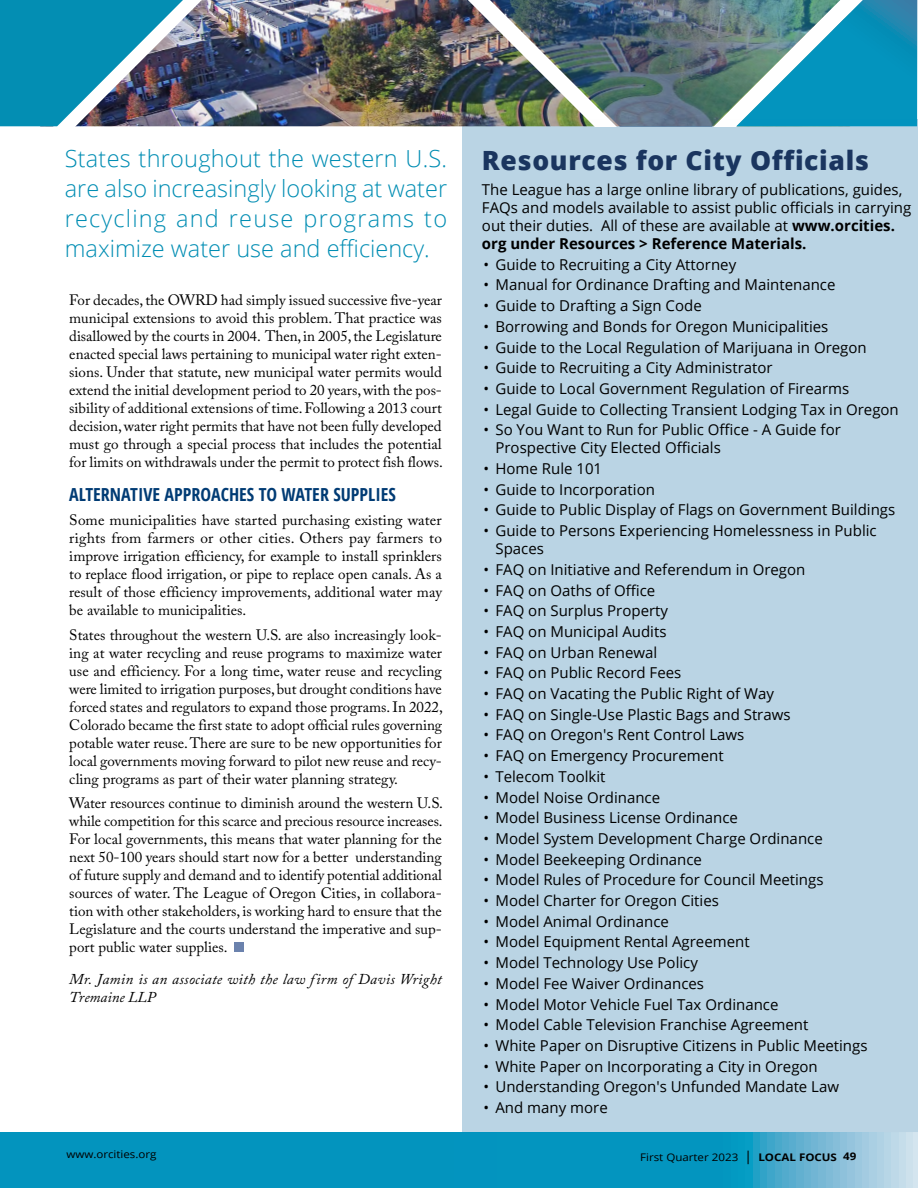
<style>
.page{position:relative;width:918px;height:1188px;background:#fff}
.page>*{position:absolute;margin:0;border:0;box-sizing:border-box;transform-origin:0 0}
.t1{font:800 26.55px "Open Sans";letter-spacing:.025em;color:#1a355f}
.t2{font:300 23.55px/30px "Open Sans";color:#008db3;text-align:justify}
.Body_text{font:700 condensed 18px "Open Sans";color:#003b74}
.Body_text-2{font:15px/18px "Adobe Caslon Pro";color:#000;text-align:justify}
.Paragraph_Style_1{font:15px/18px "Open Sans";color:#000}
.Body_text-3{font:italic 15px/18px "Adobe Caslon Pro";letter-spacing:.02em;color:#000}
.t3{font:10.5px "Open Sans";color:#000;scale:1.1 1}
.s1{font-weight:700}
.s2{font-size:13.5px}
</style>
<div class="page">
<div style="left:234px;top:942px;width:10px;height:10px;background:#6b82ad"></div>
<div style="left:462px;top:119px;width:456px;height:1013px;background:#bad4e4"></div>
<img style="left:209px;top:0;width:32px;height:126px">
<img style="left:241px;top:0;width:105px;height:126px">
<img style="left:0;top:0;width:209px;height:126px">
<img style="left:346px;top:0;width:572px;height:126px">
<svg style="left:0;top:1132px;width:918px;height:56px"></svg>
<p class="t2" style="left:65px;top:143px;width:384px">States throughout the western U.S. are also increasingly looking at water recycling and reuse programs to maximize water use and efficiency.</p>
<p class="Body_text-2" style="left:69px;top:291px;width:375px">For decades, the OWRD had simply issued successive five-year municipal extensions to avoid this problem. That practice was disallowed by the courts in 2004. Then, in 2005, the Legislature enacted special laws pertaining to municipal water right exten&shy;sions. Under that statute, new municipal water permits would extend the initial development period to 20 years, with the pos&shy;sibility of additional extensions of time. Following a 2013 court decision, water right permits that have not been fully developed must go through a special process that includes the potential for limits on withdrawals under the permit to protect fish flows.</p>
<p class="Body_text" style="left:69px;top:482px;width:328px">ALTERNATIVE APPROACHES TO WATER SUPPLIES</p>
<p class="Body_text-2" style="left:69px;top:511px;width:374px">Some municipalities have started purchasing existing water rights from farmers or other cities. Others pay farmers to improve irrigation efficiency, for example to install sprinklers to replace flood irrigation, or pipe to replace open canals. As a result of those efficiency improvements, additional water may be available to municipalities.</p>
<p class="Body_text-2" style="left:69px;top:625px;width:375px">States throughout the western U.S. are also increasingly look&shy;ing at water recycling and reuse programs to maximize water use and efficiency. For a long time, water reuse and recycling were limited to irrigation purposes, but drought conditions have forced states and regulators to expand those programs. In 2022, Colorado became the first state to adopt official rules governing potable water reuse. There are sure to be new opportunities for local governments moving forward to pilot new reuse and recy&shy;cling programs as part of their water planning strategy.</p>
<p class="Body_text-2" style="left:69px;top:794px;width:375px">Water resources continue to diminish around the western U.S. while competition for this scarce and precious resource increases.<br>For local governments, this means that water planning for the next 50-100 years should start now for a better understanding of future supply and demand and to identify potential additional sources of water. The League of Oregon Cities, in collabora&shy;tion with other stakeholders, is working hard to ensure that the Legislature and the courts understand the imperative and sup&shy;port public water supplies.</p>
<p class="Body_text-3" style="left:69px;top:969px;width:374px">Mr. Jamin is an associate with the law firm of Davis Wright<br>Tremaine LLP</p>
<p class="t1" style="left:482px;top:140px;width:389px">Resources for City Officials</p>
<p class="Paragraph_Style_1" style="left:482px;top:180px;width:431px">The League has a large online library of publications, guides, FAQs and models available to assist public officials in carrying out their duties. All of these are available at <span class="s1">www.orcities. org under Resources &gt; Reference Materials.</span></p>
<p class="Paragraph_Style_1" style="left:483px;top:255px;width:254px">• Guide to Recruiting a City Attorney</p>
<p class="Paragraph_Style_1" style="left:483px;top:276px;width:353px">• Manual for Ordinance Drafting and Maintenance</p>
<p class="Paragraph_Style_1" style="left:483px;top:296px;width:220px">• Guide to Drafting a Sign Code</p>
<p class="Paragraph_Style_1" style="left:483px;top:317px;width:347px">• Borrowing and Bonds for Oregon Municipalities</p>
<p class="Paragraph_Style_1" style="left:483px;top:338px;width:385px">• Guide to the Local Regulation of Marijuana in Oregon</p>
<p class="Paragraph_Style_1" style="left:483px;top:358px;width:291px">• Guide to Recruiting a City Administrator</p>
<p class="Paragraph_Style_1" style="left:483px;top:379px;width:367px">• Guide to Local Government Regulation of Firearms</p>
<p class="Paragraph_Style_1" style="left:483px;top:400px;width:417px">• Legal Guide to Collecting Transient Lodging Tax in Oregon</p>
<p class="Paragraph_Style_1" style="left:495px;top:420px;width:347px;text-indent:-12px">• So You Want to Run for Public Office - A Guide for<br>Prospective City Elected Officials</p>
<p class="Paragraph_Style_1" style="left:483px;top:459px;width:120px">• Home Rule 101</p>
<p class="Paragraph_Style_1" style="left:483px;top:480px;width:173px">• Guide to Incorporation</p>
<p class="Paragraph_Style_1" style="left:483px;top:501px;width:413px">• Guide to Public Display of Flags on Government Buildings</p>
<p class="Paragraph_Style_1" style="left:495px;top:521px;width:383px;text-indent:-12px">• Guide to Persons Experiencing Homelessness in Public<br>Spaces</p>
<p class="Paragraph_Style_1" style="left:483px;top:560px;width:323px">• FAQ on Initiative and Referendum in Oregon</p>
<p class="Paragraph_Style_1" style="left:483px;top:581px;width:173px">• FAQ on Oaths of Office</p>
<p class="Paragraph_Style_1" style="left:483px;top:601px;width:186px">• FAQ on Surplus Property</p>
<p class="Paragraph_Style_1" style="left:483px;top:622px;width:185px">• FAQ on Municipal Audits</p>
<p class="Paragraph_Style_1" style="left:483px;top:643px;width:175px">• FAQ on Urban Renewal</p>
<p class="Paragraph_Style_1" style="left:483px;top:663px;width:199px">• FAQ on Public Record Fees</p>
<p class="Paragraph_Style_1" style="left:483px;top:684px;width:292px">• FAQ on Vacating the Public Right of Way</p>
<p class="Paragraph_Style_1" style="left:483px;top:705px;width:309px">• FAQ on Single-Use Plastic Bags and Straws</p>
<p class="Paragraph_Style_1" style="left:483px;top:726px;width:263px">• FAQ on Oregon's Rent Control Laws</p>
<p class="Paragraph_Style_1" style="left:483px;top:746px;width:242px">• FAQ on Emergency Procurement</p>
<p class="Paragraph_Style_1" style="left:483px;top:767px;width:124px">• Telecom Toolkit</p>
<p class="Paragraph_Style_1" style="left:483px;top:788px;width:178px">• Model Noise Ordinance</p>
<p class="Paragraph_Style_1" style="left:483px;top:808px;width:256px">• Model Business License Ordinance</p>
<p class="Paragraph_Style_1" style="left:483px;top:829px;width:341px">• Model System Development Charge Ordinance</p>
<p class="Paragraph_Style_1" style="left:483px;top:850px;width:220px">• Model Beekeeping Ordinance</p>
<p class="Paragraph_Style_1" style="left:483px;top:870px;width:342px">• Model Rules of Procedure for Council Meetings</p>
<p class="Paragraph_Style_1" style="left:483px;top:891px;width:237px">• Model Charter for Oregon Cities</p>
<p class="Paragraph_Style_1" style="left:483px;top:912px;width:187px">• Model Animal Ordinance</p>
<p class="Paragraph_Style_1" style="left:483px;top:933px;width:268px">• Model Equipment Rental Agreement</p>
<p class="Paragraph_Style_1" style="left:483px;top:953px;width:216px">• Model Technology Use Policy</p>
<p class="Paragraph_Style_1" style="left:483px;top:974px;width:222px">• Model Fee Waiver Ordinances</p>
<p class="Paragraph_Style_1" style="left:483px;top:995px;width:297px">• Model Motor Vehicle Fuel Tax Ordinance</p>
<p class="Paragraph_Style_1" style="left:483px;top:1015px;width:326px">• Model Cable Television Franchise Agreement</p>
<p class="Paragraph_Style_1" style="left:483px;top:1036px;width:386px">• White Paper on Disruptive Citizens in Public Meetings</p>
<p class="Paragraph_Style_1" style="left:483px;top:1057px;width:336px">• White Paper on Incorporating a City in Oregon</p>
<p class="Paragraph_Style_1" style="left:483px;top:1077px;width:357px">• Understanding Oregon's Unfunded Mandate Law</p>
<p class="Paragraph_Style_1" style="left:483px;top:1098px;width:126px">• And many more</p>
<p class="t3" style="left:66px;top:1147px;width:84px">www.orcities.org</p>
<p class="t3" style="left:640px;top:1150px;width:198px">First Quarter 2023 <span class="s2">|</span> <span class="s1">LOCAL FOCUS 49</span></p>
</div>
